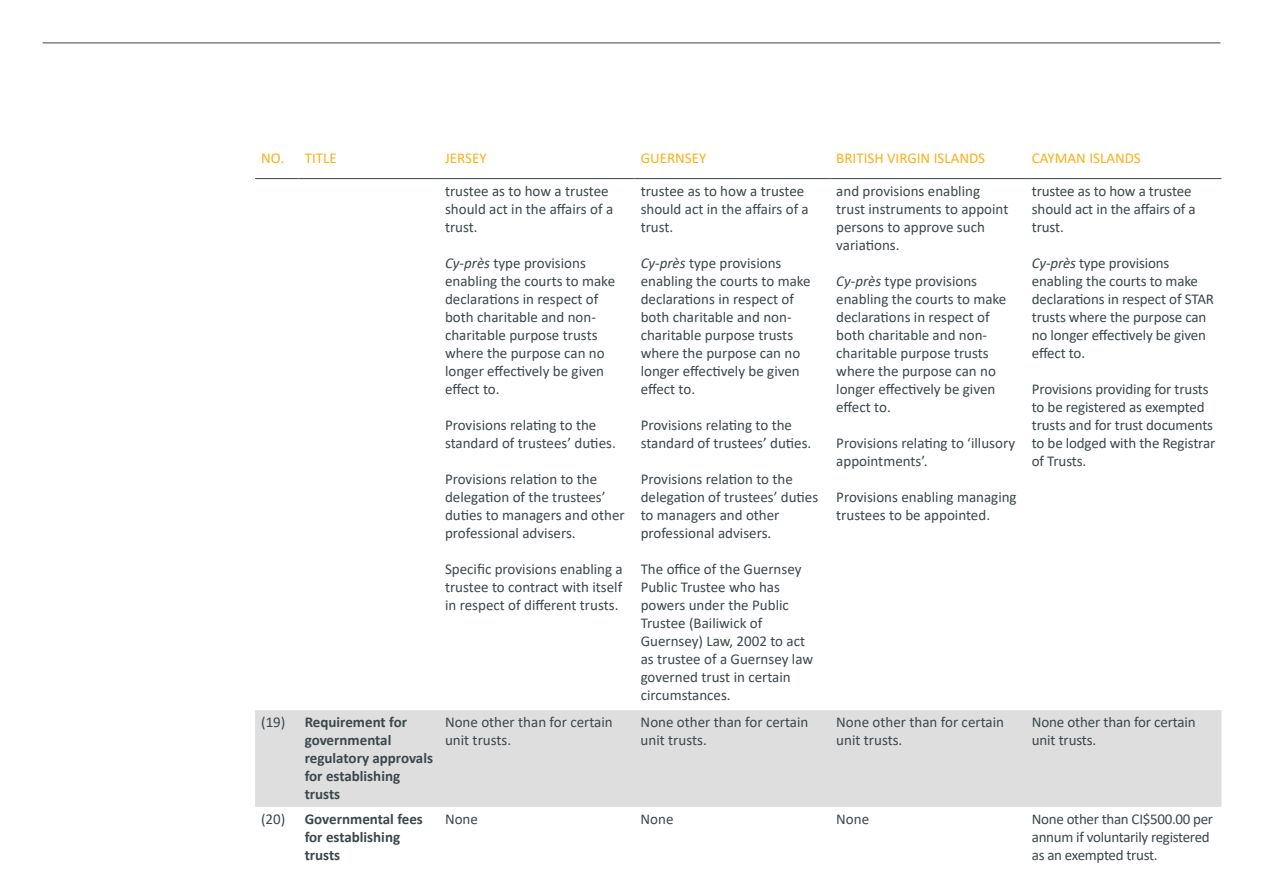
<style>
.page{position:relative;width:1263px;height:893px;background:#fff}
.page>*{position:absolute;margin:0;border:0;box-sizing:border-box;transform-origin:0 0}
.t1{font:15px/18px "Calibri";color:#3d474c}
.t2{font:700 15px/18px "Calibri";color:#3d474c}
.t3{font:15px/18px "Calibri";letter-spacing:-.02em;color:#3d474c}
.t4{font:15px "Calibri";color:#fcaf17}
.s1{font-style:italic}
.s2{font-weight:400}
</style>
<div class="page">
<hr style="left:43px;top:43px;width:1177px;height:1px;background:#3d474c">
<div style="left:255px;top:710px;width:966px;height:97px;background:#dededf"></div>
<hr style="left:255px;top:178px;width:44px;height:1px;background:#3d474c">
<hr style="left:299px;top:178px;width:140px;height:1px;background:#3d474c">
<hr style="left:439px;top:178px;width:196px;height:1px;background:#3d474c">
<hr style="left:635px;top:178px;width:195px;height:1px;background:#3d474c">
<hr style="left:830px;top:178px;width:196px;height:1px;background:#3d474c">
<hr style="left:1026px;top:178px;width:195px;height:1px;background:#3d474c">
<p class="t4" style="left:261px;top:148px;width:77px">NO. TITLE</p>
<p class="t4" style="left:445px;top:148px;width:43px">JERSEY</p>
<p class="t4" style="left:641px;top:148px;width:67px">GUERNSEY</p>
<p class="t4" style="left:836px;top:148px;width:150px">BRITISH VIRGIN ISLANDS</p>
<p class="t4" style="left:1032px;top:148px;width:110px">CAYMAN ISLANDS</p>
<p class="t1" style="left:445px;top:181px;width:170px">trustee as to how a trustee should act in the affairs of a trust.</p>
<p class="t1" style="left:445px;top:253px;width:172px"><span class="s1">Cy-près</span> type provisions enabling the courts to make declarations in respect of both charitable and non&shy;charitable purpose trusts where the purpose can no longer effectively be given effect to.</p>
<p class="t1" style="left:445px;top:415px;width:172px">Provisions relating to the standard of trustees’ duties.</p>
<p class="t1" style="left:445px;top:469px;width:181px">Provisions relation to the delegation of the trustees’ duties to managers and other professional advisers.</p>
<p class="t1" style="left:445px;top:559px;width:179px;text-align:justify">Specific provisions enabling a trustee to contract with itself in respect of different trusts.</p>
<p class="t1" style="left:641px;top:181px;width:170px">trustee as to how a trustee should act in the affairs of a trust.</p>
<p class="t1" style="left:641px;top:253px;width:172px"><span class="s1">Cy-près</span> type provisions enabling the courts to make declarations in respect of both charitable and non&shy;charitable purpose trusts where the purpose can no longer effectively be given effect to.</p>
<p class="t1" style="left:641px;top:415px;width:172px">Provisions relating to the standard of trustees’ duties.</p>
<p class="t1" style="left:641px;top:469px;width:179px">Provisions relation to the delegation of trustees’ duties to managers and other professional advisers.</p>
<p class="t1" style="left:641px;top:559px;width:174px">The office of the Guernsey<br>Public Trustee who has powers under the Public<br>Trustee (Bailiwick of<br>Guernsey) Law, 2002 to act as trustee of a Guernsey law governed trust in certain circumstances.</p>
<p class="t1" style="left:836px;top:181px;width:174px">and provisions enabling trust instruments to appoint persons to approve such variations.</p>
<p class="t1" style="left:836px;top:271px;width:172px"><span class="s1">Cy-près</span> type provisions enabling the courts to make declarations in respect of both charitable and non&shy;charitable purpose trusts where the purpose can no longer effectively be given effect to.</p>
<p class="t1" style="left:836px;top:433px;width:180px">Provisions relating to ‘illusory appointments’.</p>
<p class="t1" style="left:836px;top:487px;width:182px">Provisions enabling managing trustees to be appointed.</p>
<p class="t1" style="left:1032px;top:181px;width:165px">trustee as to how a trustee should act in the affairs of a trust.</p>
<p class="t1" style="left:1032px;top:253px;width:184px"><span class="s1">Cy-près</span> type provisions enabling the courts to make declarations in respect of STAR trusts where the purpose can no longer effectively be given effect to.</p>
<p class="t1" style="left:1032px;top:379px;width:185px">Provisions providing for trusts to be registered as exempted trusts and for trust documents to be lodged with the Registrar of Trusts.</p>
<p class="t2" style="left:305px;top:713px;width:130px;text-indent:-44px"><span class="s2">(19)</span> Requirement for governmental regulatory approvals for establishing trusts</p>
<p class="t1" style="left:445px;top:713px;width:169px">None other than for certain unit trusts.</p>
<p class="t1" style="left:641px;top:713px;width:169px">None other than for certain unit trusts.</p>
<p class="t1" style="left:836px;top:713px;width:169px">None other than for certain unit trusts.</p>
<p class="t1" style="left:1032px;top:713px;width:165px">None other than for certain unit trusts.</p>
<p class="t2" style="left:305px;top:810px;width:120px;text-indent:-44px"><span class="s2">(20)</span> Governmental fees for establishing trusts</p>
<p class="t1" style="left:445px;top:810px;width:34px">None</p>
<p class="t1" style="left:641px;top:810px;width:34px">None</p>
<p class="t1" style="left:836px;top:810px;width:34px">None</p>
<p class="t3" style="left:1032px;top:810px;width:183px">None other than CI$500.00 per annum if voluntarily registered as an exempted trust.</p>
</div>
